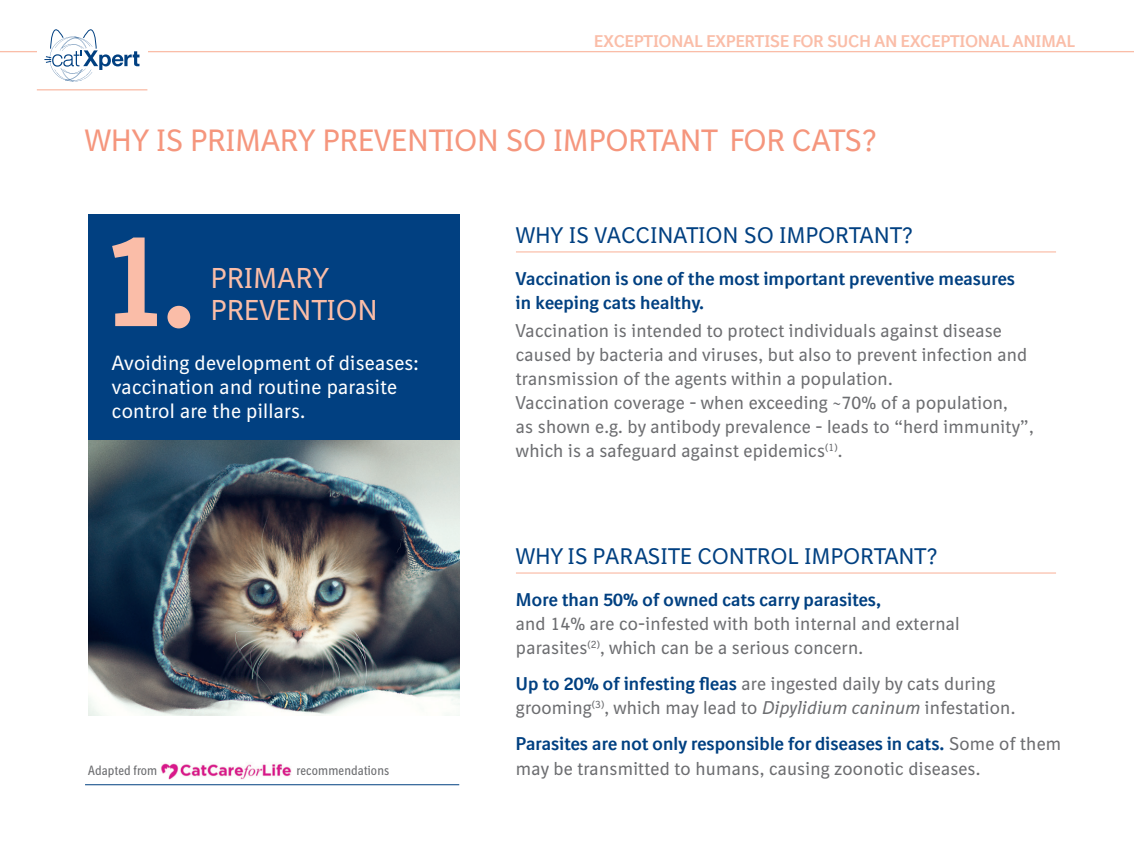
<style>
.page{position:relative;width:1134px;height:851px;background:#fff}
.page>*{position:absolute;margin:0;border:0;box-sizing:border-box;transform-origin:0 0}
.t1{font:700 130px "BI Sans NEXT";color:#fabda8}
.t2{font:30px "BI Sans NEXT";letter-spacing:.01em;color:#f5967d}
.t3{font:28px/32px "BI Sans NEXT";letter-spacing:.02em;color:#fabda8}
.t4{font:22px "BI Sans NEXT";letter-spacing:.02em;color:#014081}
.t5{font:20px/24px "BI Sans NEXT";letter-spacing:.01em;color:#fff}
.t6{font:18px/24px "BI Sans NEXT";letter-spacing:.01em;color:#6c6d70}
.t7{font:700 18px/24px "BI Sans NEXT";letter-spacing:.01em;color:#014081}
.t8{font:700 16.4px "BI Sans NEXT";letter-spacing:.01em;color:#fabda8}
.t9{font:13px "BI Sans NEXT Cond";letter-spacing:.01em;color:#6c6d70}
.s1{font-weight:700;color:#014081}
.s2{font-style:italic}
</style>
<div class="page">
<hr style="left:0;top:51px;width:1134px;height:1px;background:#fabda8">
<div style="left:37px;top:14px;width:111px;height:76px;background:#fff"></div>
<svg style="left:44px;top:29px;width:95px;height:53px"></svg>
<hr style="left:37px;top:89px;width:110px;height:1px;background:#fabda8">
<div style="left:88px;top:214px;width:371px;height:229px;background:#014081"></div>
<img style="left:88px;top:441px;width:371px;height:274px">
<img style="left:161px;top:763px;width:131px;height:16px">
<hr style="left:85px;top:784px;width:374px;height:1px;background:#014081">
<hr style="left:516px;top:251px;width:540px;height:1px;background:#fabda8">
<hr style="left:516px;top:572px;width:540px;height:1px;background:#fabda8">
<p class="t8" style="left:594px;top:32px;width:482px">EXCEPTIONAL EXPERTISE FOR SUCH AN EXCEPTIONAL ANIMAL</p>
<p class="t2" style="left:85px;top:123px;width:793px">WHY IS PRIMARY PREVENTION SO IMPORTANT FOR CATS?</p>
<p class="t1" style="left:99px;top:203px;width:99px">1.</p>
<p class="t3" style="left:211px;top:262px;width:168px">PRIMARY<br>PREVENTION</p>
<p class="t5" style="left:112px;top:350px;width:308px">Avoiding development of diseases:</p>
<p class="t5" style="left:112px;top:374px;width:287px">vaccination and routine parasite control are the pillars.</p>
<p class="t9" style="left:88px;top:762px;width:71px">Adapted from</p>
<p class="t9" style="left:296px;top:762px;width:94px">recommendations</p>
<p class="t4" style="left:516px;top:222px;width:398px">WHY IS VACCINATION SO IMPORTANT?</p>
<p class="t7" style="left:516px;top:267px;width:500px">Vaccination is one of the most important preventive measures in keeping cats healthy.</p>
<p class="t6" style="left:516px;top:319px;width:519px">Vaccination is intended to protect individuals against disease caused by bacteria and viruses, but also to prevent infection and transmission of the agents within a population.<br>Vaccination coverage - when exceeding ~70% of a population,<br>as shown e.g. by antibody prevalence - leads to “herd immunity”, which is a safeguard against epidemics<sup>(1)</sup>.</p>
<p class="t4" style="left:516px;top:543px;width:423px">WHY IS PARASITE CONTROL IMPORTANT?</p>
<p class="t6" style="left:516px;top:588px;width:445px"><span class="s1">More than 50% of owned cats carry parasites,<br></span>and 14% are co-infested with both internal and external</p>
<p class="t6" style="left:516px;top:636px;width:349px">parasites<sup>(2)</sup>, which can be a serious concern.</p>
<p class="t6" style="left:516px;top:672px;width:501px"><span class="s1">Up to 20% of infesting fleas</span> are ingested daily by cats during grooming<sup>(3)</sup>, which may lead to <span class="s2">Dipylidium caninum</span> infestation.</p>
<p class="t6" style="left:516px;top:732px;width:547px"><span class="s1">Parasites are not only responsible for diseases in cats.</span> Some of them may be transmitted to humans, causing zoonotic diseases.</p>
</div>
